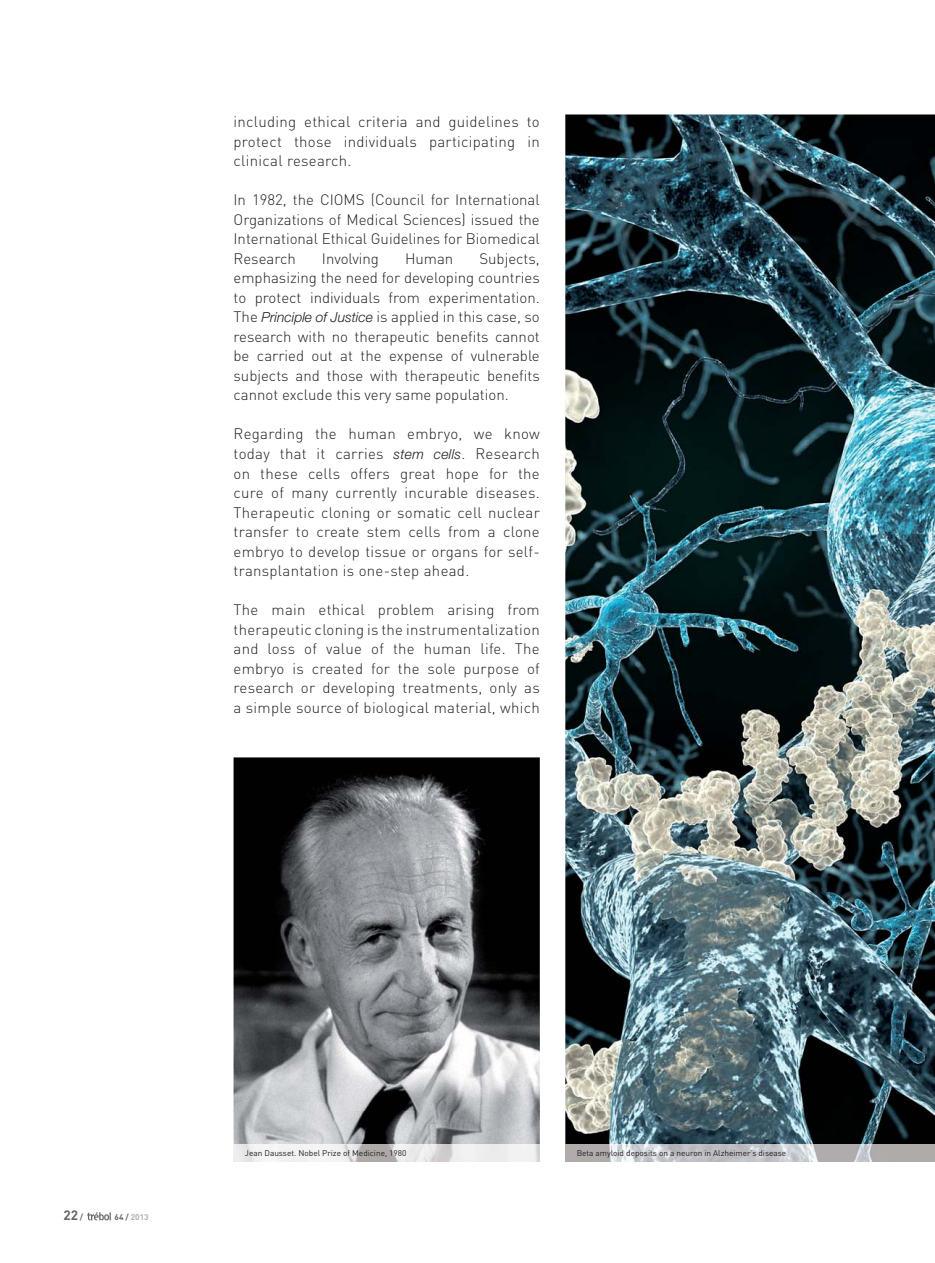
<style>
.page{position:relative;width:935px;height:1263px;background:#fff}
.page>*{position:absolute;margin:0;border:0;box-sizing:border-box;transform-origin:0 0}
.t1{font:300 15px/19.5px "DIN";letter-spacing:.02em;color:#231f20;text-align:justify}
.t2{font:300 15px "DIN";color:#231f20}
.t3{font:700 13.5px "DIN";color:#67686b}
.t4{font:8.25px "DIN";color:#231f20}
.t5{font:700 8.25px "DIN";color:#aeb0b3}
.s1{font-family:"Helvetica Neue";font-style:italic;font-size:13.8px}
.s2{font-size:8.25px}
.s3{color:#67686b}
</style>
<div class="page">
<svg style="left:87px;top:1212px;width:24px;height:8px"></svg>
<img style="left:565px;top:114px;width:370px;height:1030px">
<img style="left:233px;top:757px;width:307px;height:387px">
<img style="left:233px;top:1144px;width:307px;height:17px">
<img style="left:565px;top:1144px;width:370px;height:17px">
<p class="t1" style="left:233px;top:114px;width:308px">including ethical criteria and guidelines to protect those individuals participating in clinical research.</p>
<p class="t1" style="left:233px;top:192px;width:308px">In 1982, the CIOMS (Council for International Organizations of Medical Sciences) issued the International Ethical Guidelines for Biomedical Research</p>
<p class="t1" style="left:233px;top:250px;width:308px;text-indent:246px">Subjects, emphasizing the need for developing countries to protect individuals from experimentation.<br>The <span class="s1">Principle of Justice</span> is applied in this case, so research with no therapeutic benefits cannot be carried out at the expense of vulnerable subjects and those with therapeutic benefits cannot exclude this very same population.</p>
<p class="t1" style="left:233px;top:426px;width:308px">Regarding the human embryo, we know today that it carries <span class="s1">stem cells</span>. Research on these cells offers great hope for the cure of many currently incurable diseases.<br>Therapeutic cloning or somatic cell nuclear transfer to create stem cells from a clone embryo to develop tissue or organs for self&shy;transplantation is one-step ahead.</p>
<p class="t1" style="left:233px;top:601px;width:308px">The main ethical problem arising from therapeutic cloning is the instrumentalization and loss of value of the human life. The embryo is created for the sole purpose of research or developing treatments, only as a simple source of biological material, which</p>
<p class="t2" style="left:322px;top:253px;width:58px">Involving</p>
<p class="t1" style="left:405px;top:250px;width:50px">Human</p>
<p class="t3" style="left:63px;top:1210px;width:21px">22 <span class="s2">/</span></p>
<p class="t5" style="left:115px;top:1214px;width:36px"><span class="s3">64 /</span> 2013</p>
<p class="t4" style="left:245px;top:1149px;width:163px">Jean Dausset. Nobel Prize of Medicine, 1980</p>
<p class="t4" style="left:576px;top:1149px;width:211px">Beta amyloid deposits on a neuron in Alzheimer’s disease</p>
</div>
